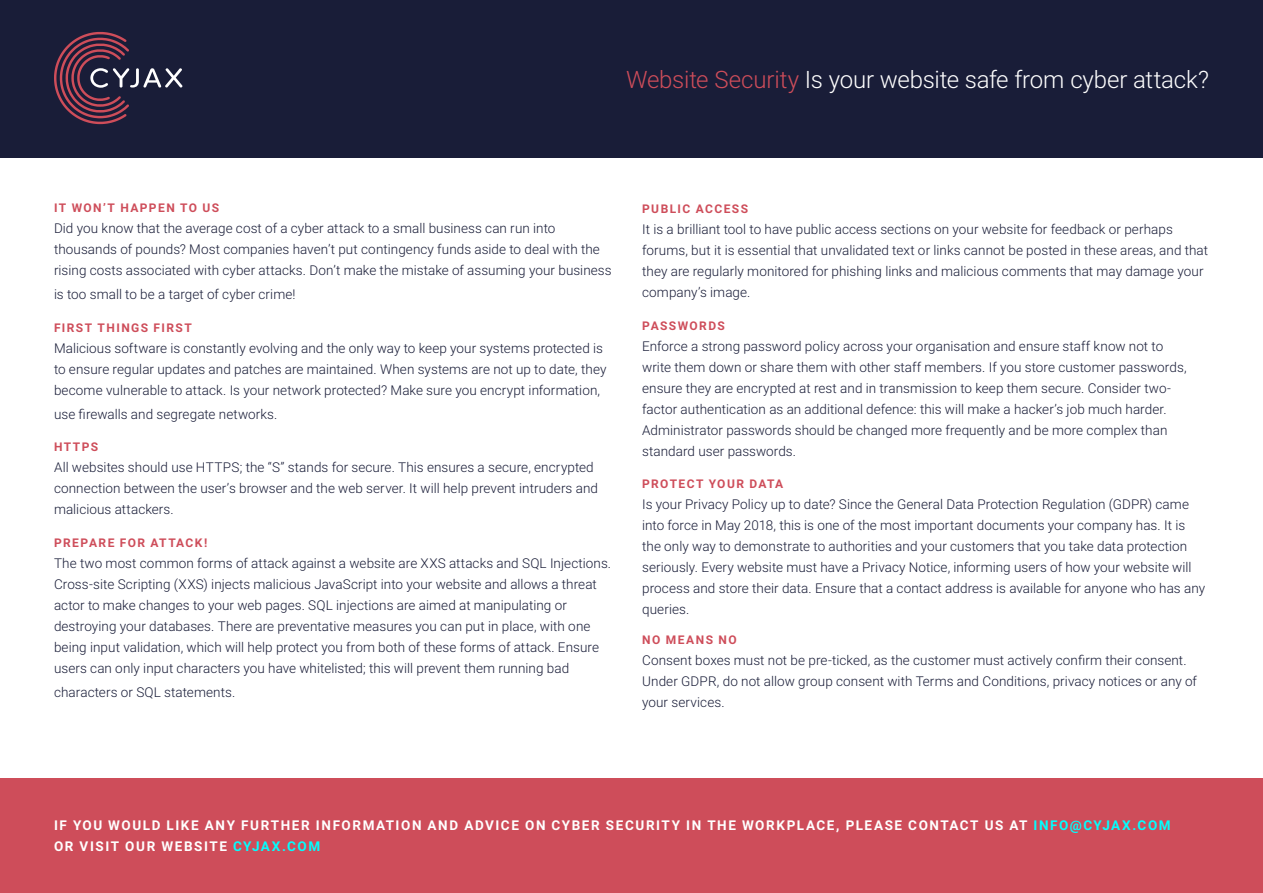
<style>
.page{position:relative;width:1263px;height:893px;background:#fff}
.page>*{position:absolute;margin:0;border:0;box-sizing:border-box;transform-origin:0 0}
.t1{font:300 24px "Roboto";letter-spacing:-.01em;color:#fff}
.t2{font:300 13.5px/21px "Roboto";letter-spacing:.005em;color:#191d38}
.t3{font:700 13.5px/21px "Roboto";letter-spacing:.12em;color:#fff}
.t4{font:700 12px "Roboto";letter-spacing:.12em;color:#ce4d5a}
.s1{color:#ce4d5a}
.s2{color:#0ff}
</style>
<div class="page">
<div style="left:0;top:0;width:1263px;height:157px;background:#191d38"></div>
<svg style="left:54px;top:32px;width:128px;height:92px"></svg>
<div style="left:0;top:778px;width:1263px;height:115px;background:#ce4d5a"></div>
<h1 class="t1" style="left:626px;top:62px;width:584px"><span class="s1">Website Security</span> Is your website safe from cyber attack?</h1>
<p class="t4" style="left:54px;top:199px;width:167px">IT WON’T HAPPEN TO US</p>
<p class="t2" style="left:54px;top:217px;width:559px">Did you know that the average cost of a cyber attack to a small business can run into thousands of pounds? Most companies haven’t put contingency funds aside to deal with the rising costs associated with cyber attacks. Don’t make the mistake of assuming your business</p>
<p class="t2" style="left:54px;top:283px;width:243px">is too small to be a target of cyber crime!</p>
<p class="t4" style="left:54px;top:319px;width:139px">FIRST THINGS FIRST</p>
<p class="t2" style="left:54px;top:337px;width:554px">Malicious software is constantly evolving and the only way to keep your systems protected is to ensure regular updates and patches are maintained. When systems are not up to date, they become vulnerable to attack. Is your network protected? Make sure you encrypt information,</p>
<p class="t2" style="left:54px;top:403px;width:225px">use firewalls and segregate networks.</p>
<p class="t4" style="left:54px;top:438px;width:46px">HTTPS</p>
<p class="t2" style="left:54px;top:456px;width:545px">All websites should use HTTPS; the “S” stands for secure. This ensures a secure, encrypted connection between the user’s browser and the web server. It will help prevent intruders and malicious attackers.</p>
<p class="t4" style="left:54px;top:534px;width:155px">PREPARE FOR ATTACK!</p>
<p class="t2" style="left:54px;top:552px;width:559px">The two most common forms of attack against a website are XXS attacks and SQL Injections.<br>Cross-site Scripting (XXS) injects malicious JavaScript into your website and allows a threat actor to make changes to your web pages. SQL injections are aimed at manipulating or destroying your databases. There are preventative measures you can put in place, with one being input validation, which will help protect you from both of these forms of attack. Ensure users can only input characters you have whitelisted; this will prevent them running bad</p>
<p class="t2" style="left:54px;top:681px;width:183px">characters or SQL statements.</p>
<p class="t4" style="left:642px;top:201px;width:108px">PUBLIC ACCESS</p>
<p class="t2" style="left:642px;top:218px;width:567px">It is a brilliant tool to have public access sections on your website for feedback or perhaps forums, but it is essential that unvalidated text or links cannot be posted in these areas, and that they are regularly monitored for phishing links and malicious comments that may damage your company’s image.</p>
<p class="t4" style="left:642px;top:317px;width:84px">PASSWORDS</p>
<p class="t2" style="left:642px;top:335px;width:546px">Enforce a strong password policy across your organisation and ensure staff know not to write them down or share them with other staff members. If you store customer passwords, ensure they are encrypted at rest and in transmission to keep them secure. Consider two&shy;factor authentication as an additional defence: this will make a hacker’s job much harder.<br>Administrator passwords should be changed more frequently and be more complex than standard user passwords.</p>
<p class="t4" style="left:642px;top:476px;width:142px">PROTECT YOUR DATA</p>
<p class="t2" style="left:642px;top:493px;width:564px">Is your Privacy Policy up to date? Since the General Data Protection Regulation (GDPR) came into force in May 2018, this is one of the most important documents your company has. It is the only way to demonstrate to authorities and your customers that you take data protection seriously. Every website must have a Privacy Notice, informing users of how your website will process and store their data. Ensure that a contact address is available for anyone who has any queries.</p>
<p class="t4" style="left:642px;top:631px;width:96px">NO MEANS NO</p>
<p class="t2" style="left:642px;top:649px;width:556px">Consent boxes must not be pre-ticked, as the customer must actively confirm their consent.<br>Under GDPR, do not allow group consent with Terms and Conditions, privacy notices or any of your services.</p>
<p class="t3" style="left:54px;top:814px;width:1118px">IF YOU WOULD LIKE ANY FURTHER INFORMATION AND ADVICE ON CYBER SECURITY IN THE WORKPLACE, PLEASE CONTACT US AT <span class="s2">INFO@CYJAX.COM<br></span>OR VISIT OUR WEBSITE <span class="s2">CYJAX.COM</span></p>
</div>
